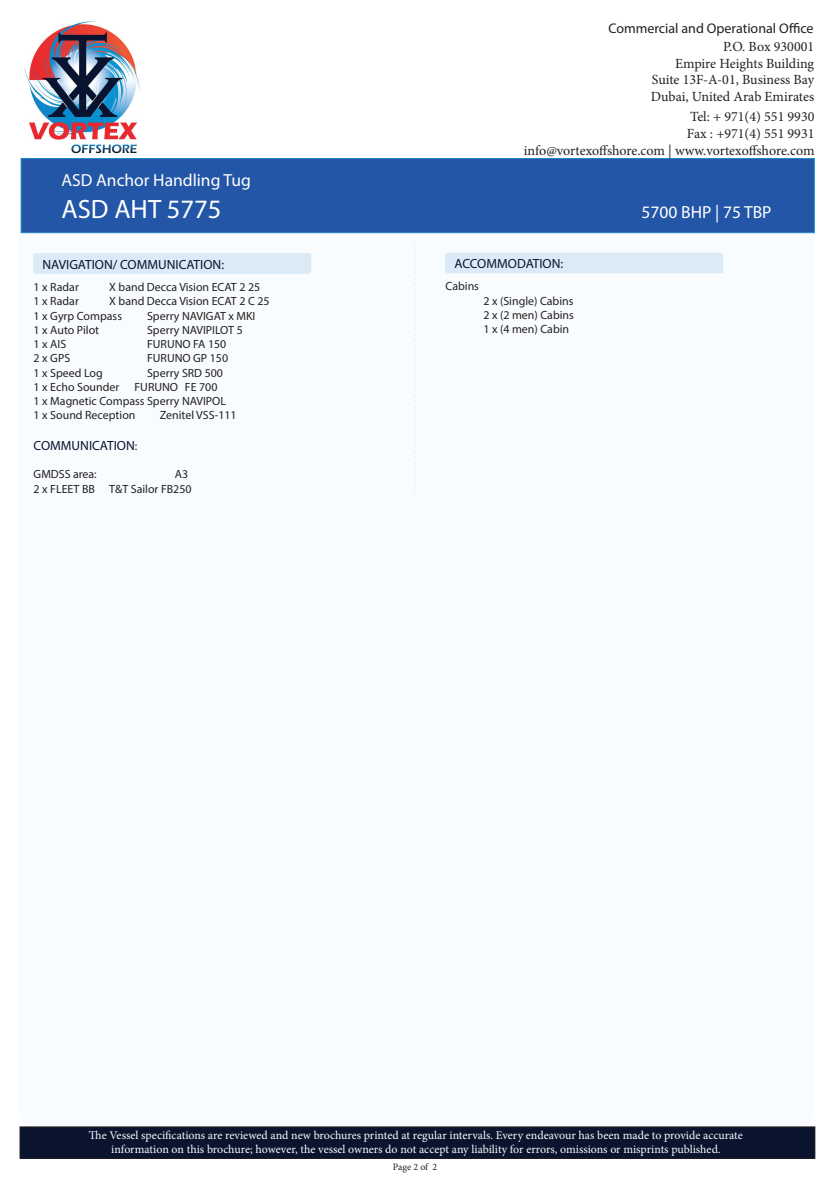
<style>
.page{position:relative;width:834px;height:1179px;background:#fff}
.page>*{position:absolute;margin:0;border:0;box-sizing:border-box;transform-origin:0 0}
.t1{font:26.6px "Myriad Pro";color:#fff}
.t2{font:17.5px "Myriad Pro";color:#fff}
.t3{font:14px "Minion Pro";color:#231f20}
.t4{font:14px "Myriad Pro";color:#231f20}
.t5{font:13.3px "Myriad Pro";color:#0b142f}
.t6{font:11.9px "Myriad Pro";color:#231f20}
.t7{font:11.9px "Minion Pro";letter-spacing:-.005em;color:#f6fbfb}
.t8{font:9.8px "Minion Pro";letter-spacing:-.01em;color:#231f20}
.s1{font-size:11.9px;color:#231f20}
</style>
<div class="page">
<div style="left:19px;top:217px;width:795px;height:909px;background:#f9fcfe;border-radius:18px"></div>
<img style="left:24px;top:21px;width:116px;height:133px">
<div style="left:21px;top:158px;width:793px;height:75px;background:#2356a6;border:1px solid #2088c9"></div>
<div style="left:20px;top:1127px;width:794px;height:31px;background:#0b142f"></div>
<div style="left:20px;top:1126px;width:794px;height:32px;border:1px solid #231f20"></div>
<div style="left:34px;top:254px;width:277px;height:19px;background:#dbeaf7;border-radius:2px"></div>
<div style="left:33px;top:253px;width:278px;height:20px;border:1px solid #dbeaf7;border-radius:2px"></div>
<div style="left:445px;top:253px;width:277px;height:20px;background:#dbeaf7;border-radius:2px"></div>
<div style="left:445px;top:253px;width:277px;height:20px;border:1px solid #dbeaf7;border-radius:2px"></div>
<p class="t4" style="left:608px;top:19px;width:207px">Commercial and Operational Office</p>
<p class="t3" style="left:723px;top:37px;width:92px">P.O. Box 930001</p>
<p class="t3" style="left:675px;top:54px;width:140px">Empire Heights Building</p>
<p class="t3" style="left:651px;top:70px;width:164px">Suite 13F-A-01, Business Bay</p>
<p class="t3" style="left:650px;top:87px;width:165px">Dubai, United Arab Emirates</p>
<p class="t3" style="left:690px;top:108px;width:126px">Tel: + 971(4) 551 9930</p>
<p class="t3" style="left:686px;top:124px;width:129px">Fax : +971(4) 551 9931</p>
<p class="t3" style="left:523px;top:141px;width:292px">info@vortexoffshore.com | www.vortexoffshore.com</p>
<p class="t2" style="left:62px;top:169px;width:191px">ASD Anchor Handling Tug</p>
<p class="t1" style="left:62px;top:192px;width:161px">ASD AHT 5775</p>
<p class="t2" style="left:641px;top:201px;width:131px">5700 BHP | 75 TBP</p>
<p class="t5" style="left:42px;top:256px;width:183px">NAVIGATION/ COMMUNICATION:</p>
<p class="t5" style="left:454px;top:255px;width:110px">ACCOMMODATION:</p>
<p class="t6" style="left:445px;top:279px;width:35px">Cabins</p>
<p class="t6" style="left:483px;top:293px;width:92px">2 x (Single) Cabins</p>
<p class="t6" style="left:483px;top:307px;width:92px">2 x (2 men) Cabins</p>
<p class="t6" style="left:483px;top:322px;width:87px">1 x (4 men) Cabin</p>
<p class="t6" style="left:34px;top:280px;width:47px">1 x Radar</p>
<p class="t6" style="left:109px;top:280px;width:152px">X band Decca Vision ECAT 2 25</p>
<p class="t6" style="left:34px;top:294px;width:47px">1 x Radar</p>
<p class="t6" style="left:109px;top:294px;width:162px">X band Decca Vision ECAT 2 C 25</p>
<p class="t6" style="left:34px;top:308px;width:90px">1 x Gyrp Compass</p>
<p class="t6" style="left:147px;top:308px;width:110px">Sperry NAVIGAT x MKI</p>
<p class="t6" style="left:34px;top:322px;width:67px">1 x Auto Pilot</p>
<p class="t6" style="left:147px;top:322px;width:97px">Sperry NAVIPILOT 5</p>
<p class="t6" style="left:34px;top:337px;width:34px">1 x AIS</p>
<p class="t6" style="left:147px;top:337px;width:81px">FURUNO FA 150</p>
<p class="t6" style="left:34px;top:351px;width:38px">2 x GPS</p>
<p class="t6" style="left:147px;top:351px;width:83px">FURUNO GP 150</p>
<p class="t6" style="left:34px;top:365px;width:71px">1 x Speed Log</p>
<p class="t6" style="left:147px;top:365px;width:77px">Sperry SRD 500</p>
<p class="t6" style="left:34px;top:379px;width:87px">1 x Echo Sounder</p>
<p class="t6" style="left:134px;top:379px;width:84px">FURUNO FE 700</p>
<p class="t6" style="left:34px;top:394px;width:194px">1 x Magnetic Compass Sperry NAVIPOL</p>
<p class="t6" style="left:34px;top:408px;width:103px">1 x Sound Reception</p>
<p class="t6" style="left:160px;top:408px;width:78px">Zenitel VSS-111</p>
<p class="t5" style="left:34px;top:437px;width:105px">COMMUNICATION<span class="s1">:</span></p>
<p class="t6" style="left:34px;top:467px;width:65px">GMDSS area:</p>
<p class="t6" style="left:175px;top:467px;width:15px">A3</p>
<p class="t6" style="left:34px;top:481px;width:159px">2 x FLEET BB T&amp;T Sailor FB250</p>
<p class="t7" style="left:89px;top:1127px;width:655px">The Vessel specifications are reviewed and new brochures printed at regular intervals. Every endeavour has been made to provide accurate</p>
<p class="t7" style="left:111px;top:1140px;width:610px">information on this brochure; however, the vessel owners do not accept any liability for errors, omissions or misprints published.</p>
<p class="t8" style="left:393px;top:1160px;width:46px">Page 2 of 2</p>
</div>
